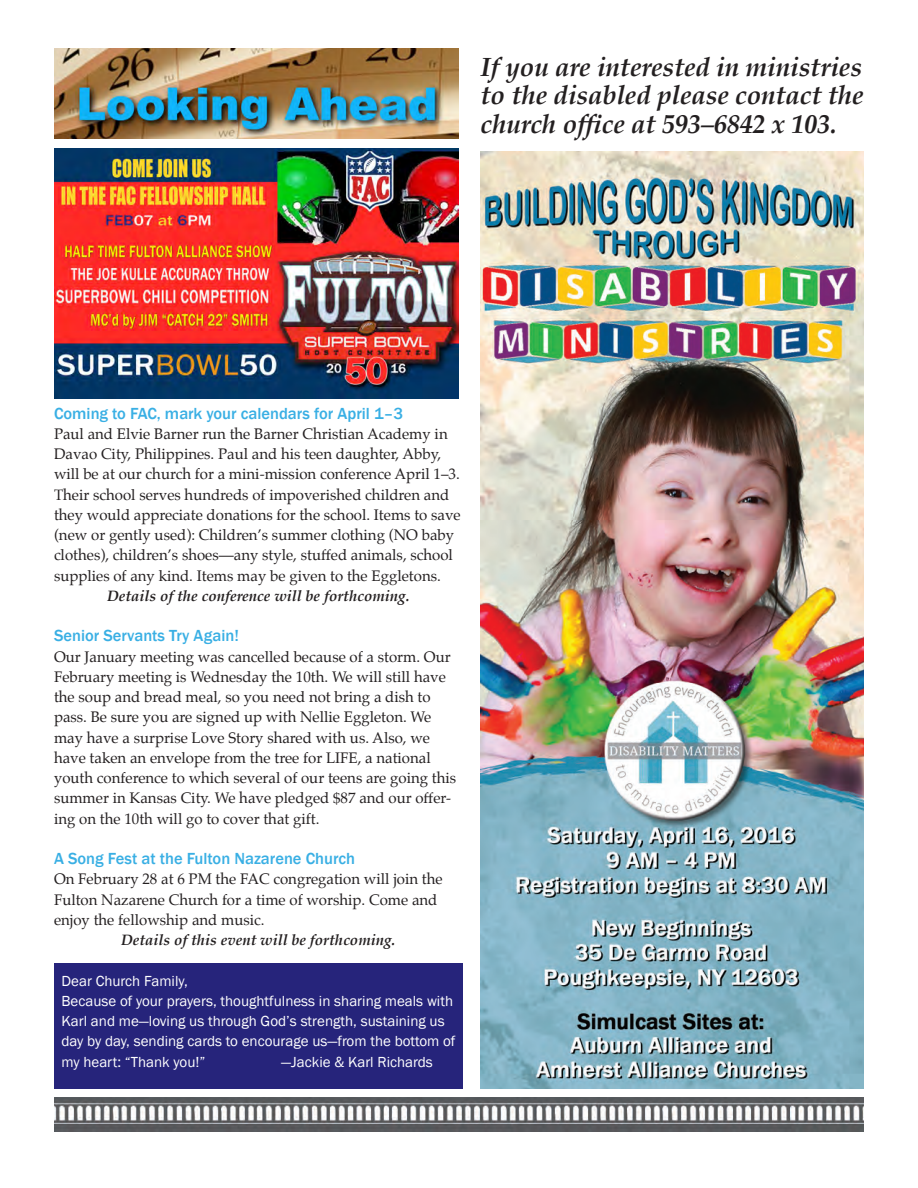
<style>
.page{position:relative;width:918px;height:1188px;background:#fff}
.page>*{position:absolute;margin:0;border:0;box-sizing:border-box;transform-origin:0 0}
.t1{font:italic 700 26.25px/28.5px "Palatino";letter-spacing:-.005em;color:#231f20;text-align:justify}
.LookingAheadHeads{font:500 16.5px "Franklin Gothic";color:#39afe4}
.Subheads{font:500 16.5px "Franklin Gothic";color:#39afe4}
.NoIndentMainBody{font:15px/20.2px "Palatino";color:#231f20}
.NoIndentMainBody-2{font:15px/20.2px "Franklin Gothic";color:#fff}
.NoIndentMainBody-3{font:italic 700 15px "Palatino";color:#231f20}
</style>
<div class="page">
<img style="left:54px;top:1097px;width:810px;height:35px">
<img style="left:481px;top:152px;width:383px;height:937px">
<img style="left:54px;top:48px;width:405px;height:91px">
<img style="left:54px;top:148px;width:405px;height:250px">
<div style="left:54px;top:963px;width:409px;height:126px;background:#26247b"></div>
<p class="t1" style="left:481px;top:52px;width:385px">If you are interested in ministries to the disabled please contact the church office at 593–6842 x 103.</p>
<p class="Subheads" style="left:54px;top:403px;width:351px">Coming to FAC, mark your calendars for April 1–3</p>
<p class="NoIndentMainBody" style="left:54px;top:423px;width:408px">Paul and Elvie Barner run the Barner Christian Academy in Davao City, Philippines. Paul and his teen daughter, Abby, will be at our church for a mini-mission conference April 1–3.<br>Their school serves hundreds of impoverished children and they would appreciate donations for the school. Items to save (new or gently used): Children’s summer clothing (NO baby clothes), children’s shoes—any style, stuffed animals, school supplies of any kind. Items may be given to the Eggletons.</p>
<p class="NoIndentMainBody-3" style="left:107px;top:583px;width:304px">Details of the conference will be forthcoming.</p>
<p class="LookingAheadHeads" style="left:54px;top:626px;width:186px">Senior Servants Try Again!</p>
<p class="NoIndentMainBody" style="left:54px;top:646px;width:404px">Our January meeting was cancelled because of a storm. Our February meeting is Wednesday the 10th. We will still have the soup and bread meal, so you need not bring a dish to pass. Be sure you are signed up with Nellie Eggleton. We may have a surprise Love Story shared with us. Also, we have taken an envelope from the tree for LIFE, a national youth conference to which several of our teens are going this summer in Kansas City. We have pledged $87 and our offer&shy;ing on the 10th will go to cover that gift.</p>
<p class="LookingAheadHeads" style="left:54px;top:848px;width:303px">A Song Fest at the Fulton Nazarene Church</p>
<p class="NoIndentMainBody" style="left:54px;top:869px;width:390px">On February 28 at 6 PM the FAC congregation will join the<br>Fulton Nazarene Church for a time of worship. Come and enjoy the fellowship and music.</p>
<p class="NoIndentMainBody-3" style="left:121px;top:927px;width:276px">Details of this event will be forthcoming.</p>
<p class="NoIndentMainBody-2" style="left:62px;top:971px;width:128px">Dear Church Family,</p>
<p class="NoIndentMainBody-2" style="left:62px;top:991px;width:395px">Because of your prayers, thoughtfulness in sharing meals with Karl and me—loving us through God’s strength, sustaining us day by day, sending cards to encourage us—from the bottom of my heart: “Thank you!”</p>
<p class="NoIndentMainBody-2" style="left:281px;top:1052px;width:153px">—Jackie &amp; Karl Richards</p>
</div>
